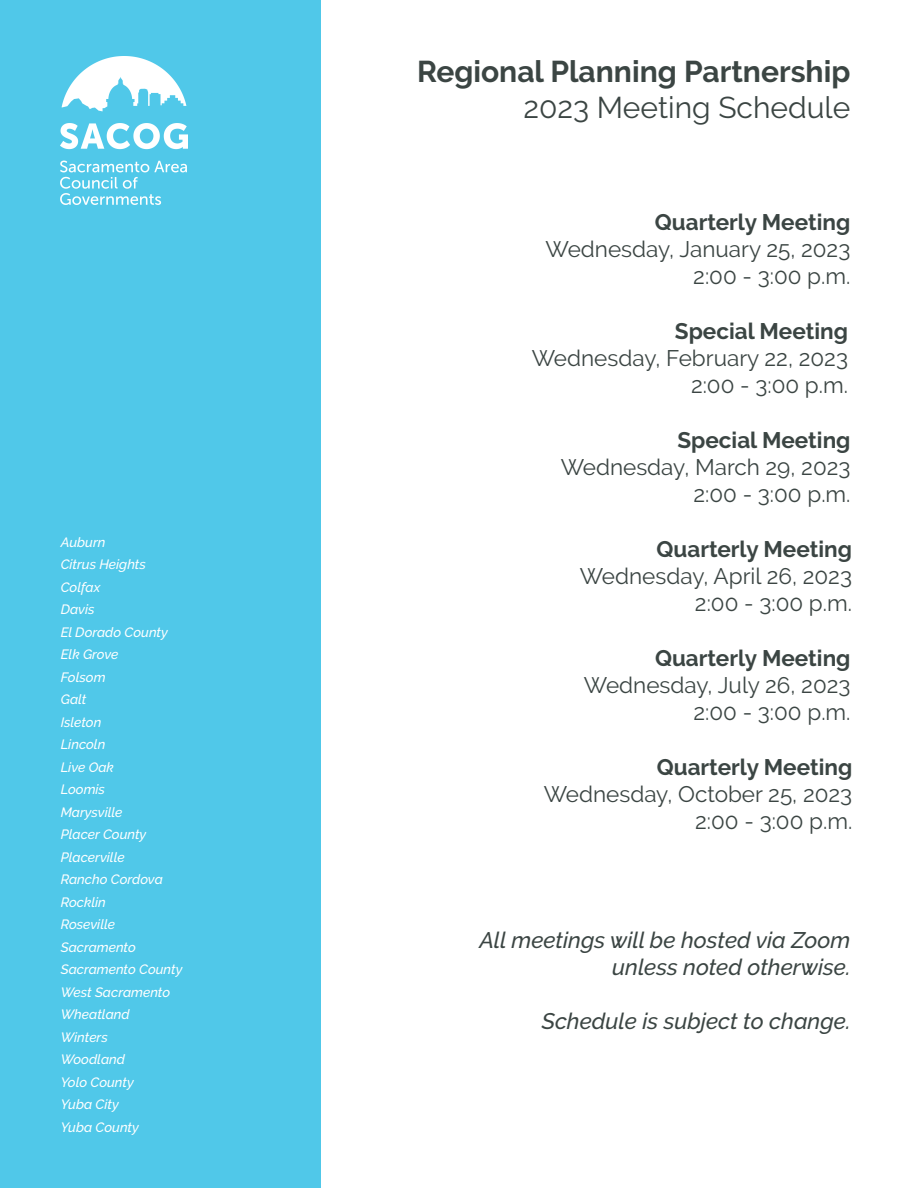
<style>
.page{position:relative;width:918px;height:1188px;background:#fff}
.page>*{position:absolute;margin:0;border:0;box-sizing:border-box;transform-origin:0 0}
.t1{font:700 30px "Raleway";color:#3b4543}
.t2{font:30px "Raleway";color:#3b4543}
.t3{font:22.5px/27px "Raleway";color:#3b4543;text-align:right}
.t4{font:700 22.5px "Raleway";color:#3b4543}
.t5{font:italic 500 22.5px/27px "Raleway";color:#3b4543;text-align:right}
.t6{font:italic 500 13.5px/22.5px "Raleway";color:#fff}
</style>
<div class="page">
<div style="left:0;top:0;width:321px;height:1188px;background:#50c8e9"></div>
<img style="left:60px;top:56px;width:128px;height:149px">
<p class="t6" style="left:61px;top:531px;width:123px">Auburn<br>Citrus Heights<br>Colfax<br>Davis<br>El Dorado County<br>Elk Grove<br>Folsom<br>Galt<br>Isleton<br>Lincoln<br>Live Oak<br>Loomis<br>Marysville<br>Placer County<br>Placerville<br>Rancho Cordova<br>Rocklin<br>Roseville<br>Sacramento<br>Sacramento County<br>West Sacramento<br>Wheatland<br>Winters<br>Woodland<br>Yolo County<br>Yuba City<br>Yuba County</p>
<h1 class="t1" style="left:417px;top:54px;width:435px">Regional Planning Partnership</h1>
<h1 class="t2" style="left:524px;top:90px;width:328px">2023 Meeting Schedule</h1>
<h2 class="t4" style="left:655px;top:209px;width:197px">Quarterly Meeting</h2>
<h2 class="t3" style="left:546px;top:235px;width:306px">Wednesday, January 25, 2023<br>2:00 - 3:00 p.m.</h2>
<h2 class="t4" style="left:675px;top:318px;width:175px">Special Meeting</h2>
<h2 class="t3" style="left:532px;top:345px;width:318px">Wednesday, February 22, 2023<br>2:00 - 3:00 p.m.</h2>
<h2 class="t4" style="left:677px;top:427px;width:175px">Special Meeting</h2>
<h2 class="t3" style="left:561px;top:454px;width:291px">Wednesday, March 29, 2023<br>2:00 - 3:00 p.m.</h2>
<h2 class="t4" style="left:657px;top:536px;width:197px">Quarterly Meeting</h2>
<h2 class="t3" style="left:580px;top:563px;width:274px">Wednesday, April 26, 2023<br>2:00 - 3:00 p.m.</h2>
<h2 class="t4" style="left:655px;top:646px;width:197px">Quarterly Meeting</h2>
<h2 class="t3" style="left:584px;top:672px;width:268px">Wednesday, July 26, 2023<br>2:00 - 3:00 p.m.</h2>
<h2 class="t4" style="left:657px;top:755px;width:197px">Quarterly Meeting</h2>
<h2 class="t3" style="left:544px;top:781px;width:310px">Wednesday, October 25, 2023<br>2:00 - 3:00 p.m.</h2>
<h2 class="t5" style="left:479px;top:926px;width:373px">All meetings will be hosted via Zoom unless noted otherwise.</h2>
<h2 class="t5" style="left:542px;top:1007px;width:310px">Schedule is subject to change.</h2>
</div>
